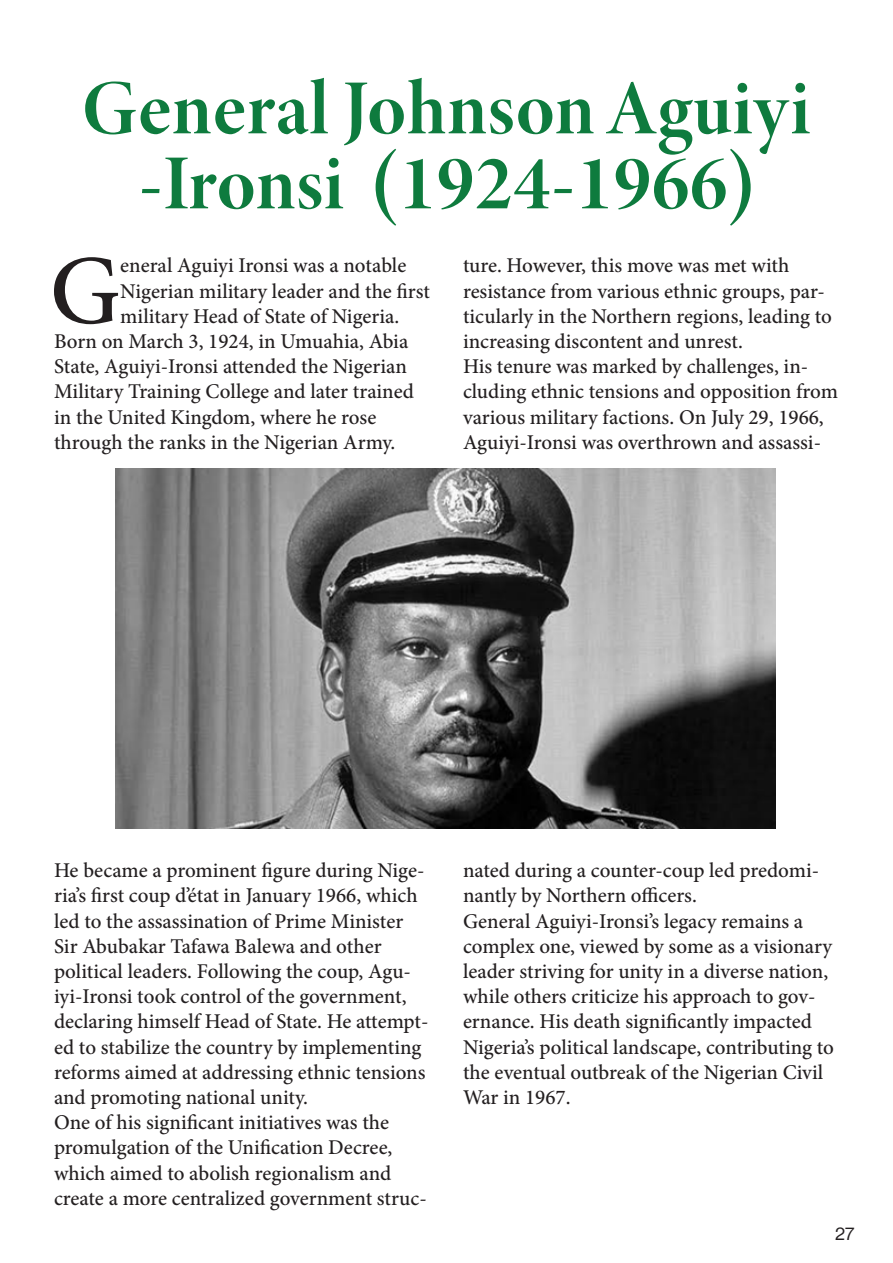
<style>
.page{position:relative;width:893px;height:1263px;background:#fff}
.page>*{position:absolute;margin:0;border:0;box-sizing:border-box;transform-origin:0 0}
.t1{font:500 98.55px "Minion Pro";color:#231f20}
.t2{font:78px/75px "Minion Variable Concept";color:#0e7b3e;text-align:center}
.t3{font:500 21px/25.2px "Minion Pro";color:#231f20}
.t4{font:18px "Neue Haas Display";color:#231f20}
</style>
<div class="page">
<img style="left:115px;top:468px;width:660px;height:360px">
<p class="t2" style="left:82px;top:70px;width:730px">General Johnson Aguiyi -Ironsi (1924-1966)</p>
<p class="t1" style="left:50px;top:225px;width:72px">G</p>
<p class="t3" style="left:120px;top:253px;width:288px">eneral Aguiyi Ironsi was a notable</p>
<p class="t3" style="left:463px;top:253px;width:370px">ture. However, this move was met with resistance from various ethnic groups, par&shy;ticularly in the Northern regions, leading to increasing discontent and unrest.</p>
<p class="t3" style="left:463px;top:354px;width:377px">His tenure was marked by challenges, in&shy;cluding ethnic tensions and opposition from various military factions. On July 29, 1966, Aguiyi-Ironsi was overthrown and assassi-</p>
<p class="t3" style="left:120px;top:278px;width:311px">Nigerian military leader and the first</p>
<p class="t3" style="left:120px;top:303px;width:281px">military Head of State of Nigeria.</p>
<p class="t3" style="left:54px;top:329px;width:356px">Born on March 3, 1924, in Umuahia, Abia</p>
<p class="t3" style="left:54px;top:354px;width:354px">State, Aguiyi-Ironsi attended the Nigerian</p>
<p class="t3" style="left:54px;top:379px;width:361px">Military Training College and later trained</p>
<p class="t3" style="left:54px;top:404px;width:324px">in the United Kingdom, where he rose</p>
<p class="t3" style="left:54px;top:429px;width:343px">through the ranks in the Nigerian Army.</p>
<p class="t3" style="left:54px;top:858px;width:376px">He became a prominent figure during Nige&shy;ria’s first coup d’état in January 1966, which led to the assassination of Prime Minister Sir Abubakar Tafawa Balewa and other political leaders. Following the coup, Agu&shy;iyi-Ironsi took control of the government, declaring himself Head of State. He attempt&shy;ed to stabilize the country by implementing reforms aimed at addressing ethnic tensions and promoting national unity.</p>
<p class="t3" style="left:54px;top:1110px;width:374px">One of his significant initiatives was the promulgation of the Unification Decree, which aimed to abolish regionalism and create a more centralized government struc-</p>
<p class="t3" style="left:463px;top:858px;width:358px">nated during a counter-coup led predomi&shy;nantly by Northern officers.</p>
<p class="t3" style="left:463px;top:908px;width:373px">General Aguiyi-Ironsi’s legacy remains a complex one, viewed by some as a visionary leader striving for unity in a diverse nation, while others criticize his approach to gov&shy;ernance. His death significantly impacted Nigeria’s political landscape, contributing to the eventual outbreak of the Nigerian Civil War in 1967.</p>
<p class="t4" style="left:835px;top:1223px;width:21px">27</p>
</div>
